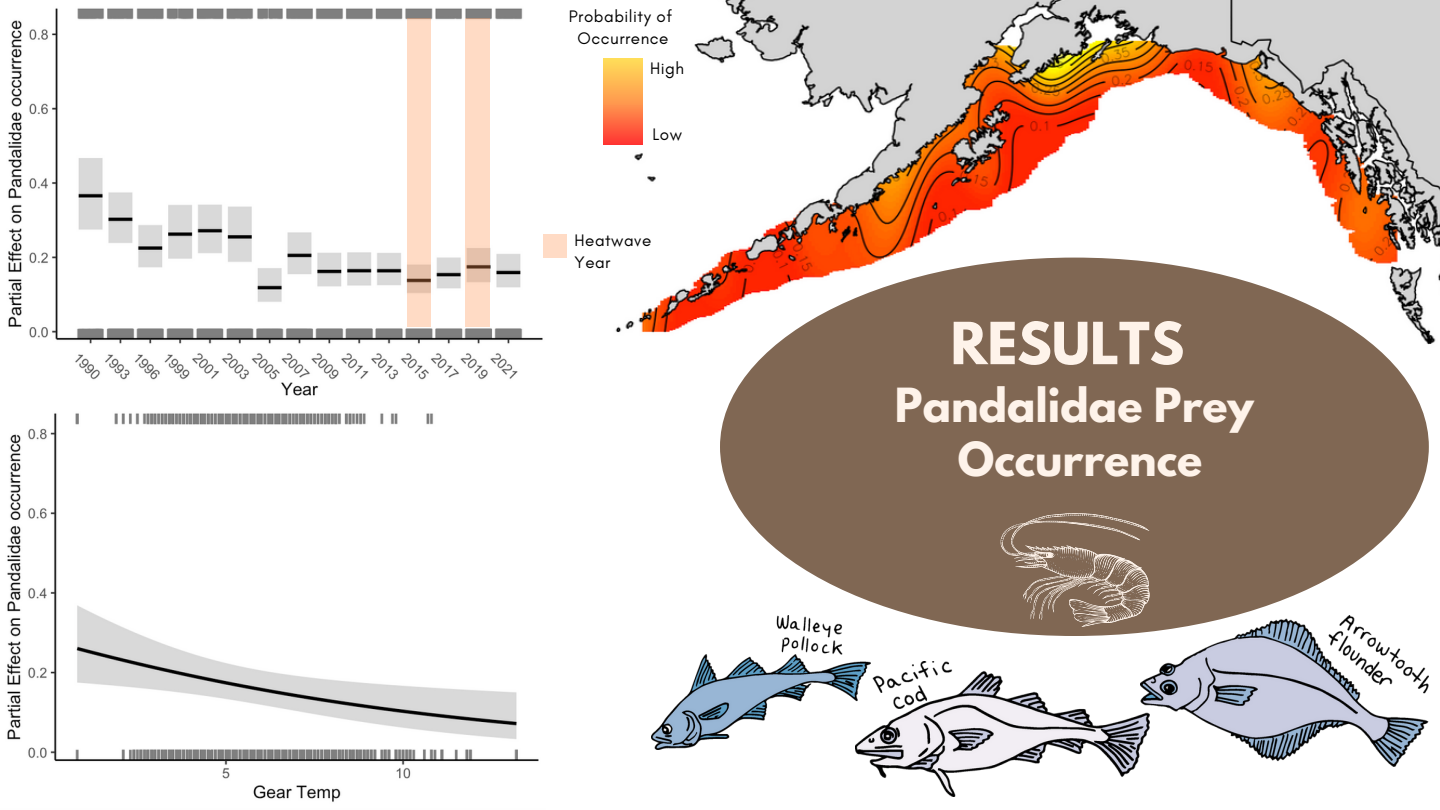
<style>
.page{position:relative;width:1440px;height:810px;background:#fff}
.page>*{position:absolute;margin:0;border:0;box-sizing:border-box;transform-origin:0 0}
.t1{font:700 51.4px "League Spartan";color:#fef3ea}
.t2{font:700 41.7px/53.9px "League Spartan";color:#fef3ea;text-align:center}
.t3{font:17px/21.8px "Glacial Indifference";letter-spacing:.03em;color:#000;text-align:center}
</style>
<div class="page">
<img style="left:615px;top:0;width:825px;height:370px">
<img style="left:1142px;top:616px;width:287px;height:150px">
<img style="left:855px;top:662px;width:294px;height:135px">
<div style="left:720px;top:258px;width:709px;height:378px;background:#806753;border-radius:50%"></div>
<img style="left:651px;top:616px;width:219px;height:134px">
<img style="left:1000px;top:514px;width:149px;height:112px">
<div style="left:603px;top:58px;width:40px;height:49px;background:linear-gradient(to bottom,#ffde59,#ff934d)"></div>
<div style="left:603px;top:106px;width:40px;height:39px;background:linear-gradient(to bottom,#ff904d,#ff3331)"></div>
<img style="left:8px;top:8px;width:540px;height:388px">
<img style="left:7px;top:413px;width:532px;height:389px">
<svg style="left:407px;top:19px;width:24px;height:308px;background:#fad6c0"></svg>
<svg style="left:466px;top:19px;width:23px;height:308px;background:#fad6c0"></svg>
<svg style="left:544px;top:235px;width:23px;height:23px"></svg>
<p class="t3" style="left:569px;top:5px;width:105px">Probability of<br>Occurrence</p>
<p class="t3" style="left:650px;top:57px;width:36px">High</p>
<p class="t3" style="left:652px;top:124px;width:31px">Low</p>
<p class="t3" style="left:575px;top:230px;width:78px;text-align:left">Heatwave<br>Year</p>
<h1 class="t1" style="left:951px;top:318px;width:235px">RESULTS</h1>
<h2 class="t2" style="left:895px;top:384px;width:361px">Pandalidae Prey<br>Occurrence</h2>
</div>
